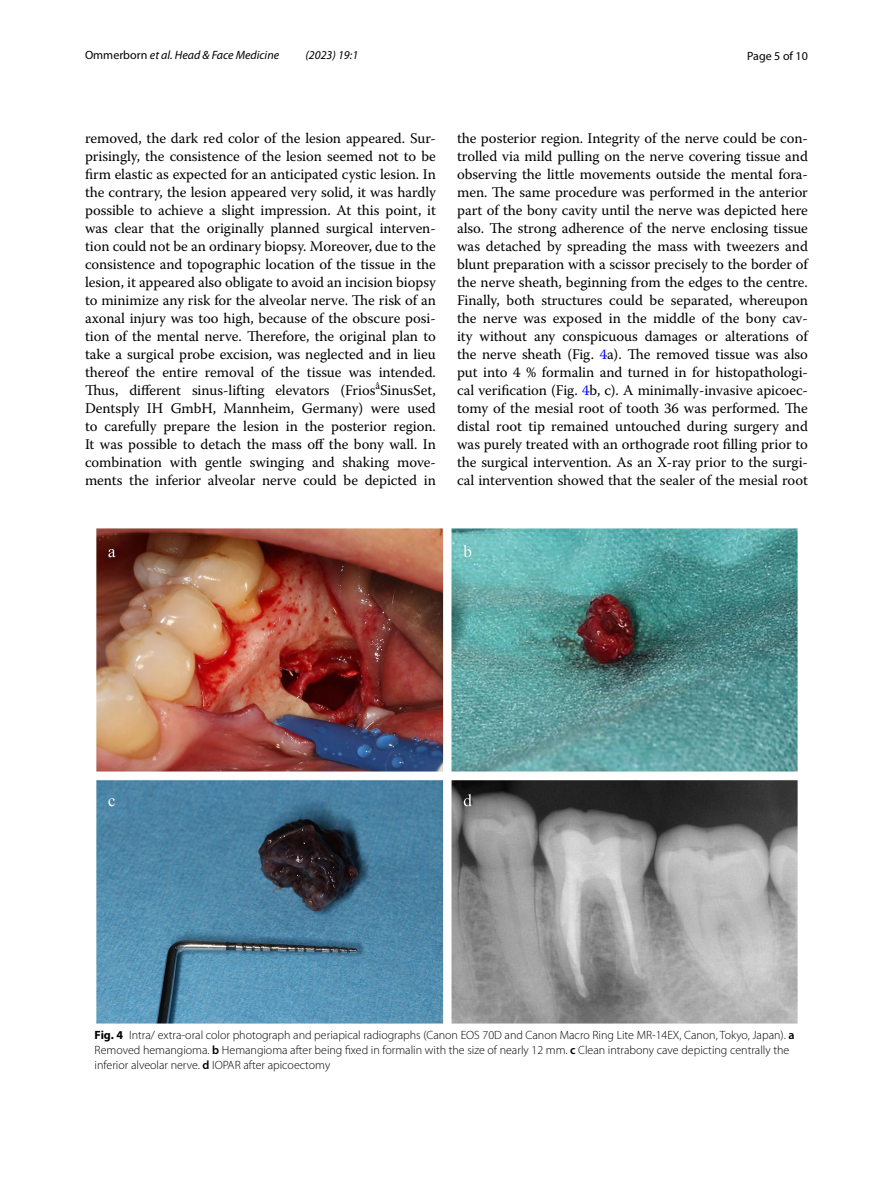
<style>
.page{position:relative;width:893px;height:1187px;background:#fff}
.page>*{position:absolute;margin:0;border:0;box-sizing:border-box;transform-origin:0 0}
.t1{font:14.7px/18px "Warnock Pro";letter-spacing:-.005em;color:#000;text-align:justify}
.t2{font:300 12px/15px "Myriad Pro";color:#000}
.t3{font:italic 12px "Myriad Pro";color:#000}
.t4{font:12px "Myriad Pro";color:#000}
.s1{font-style:normal}
.s2{color:#00f}
.s3{font-weight:700}
.s4{font-weight:600}
</style>
<div class="page">
<img style="left:97px;top:528px;width:700px;height:495px">
<p class="t3" style="left:85px;top:48px;width:196px"><span class="s1">Ommerborn</span> et al. Head &amp; Face Medicine</p>
<p class="t3" style="left:305px;top:48px;width:54px">(2023) 19:1</p>
<p class="t4" style="left:747px;top:48px;width:62px">Page 5 of 10</p>
<p class="t1" style="left:85px;top:128px;width:352px">removed, the dark red color of the lesion appeared. Sur&shy;prisingly, the consistence of the lesion seemed not to be firm elastic as expected for an anticipated cystic lesion. In the contrary, the lesion appeared very solid, it was hardly possible to achieve a slight impression. At this point, it was clear that the originally planned surgical interven&shy;tion could not be an ordinary biopsy. Moreover, due to the consistence and topographic location of the tissue in the lesion, it appeared also obligate to avoid an incision biopsy to minimize any risk for the alveolar nerve. The risk of an axonal injury was too high, because of the obscure posi&shy;tion of the mental nerve. Therefore, the original plan to take a surgical probe excision, was neglected and in lieu thereof the entire removal of the tissue was intended.<br>Thus, different sinus-lifting elevators (Frios<sup>â</sup>SinusSet, Dentsply IH GmbH, Mannheim, Germany) were used to carefully prepare the lesion in the posterior region.<br>It was possible to detach the mass off the bony wall. In combination with gentle swinging and shaking move&shy;ments the inferior alveolar nerve could be depicted in</p>
<p class="t1" style="left:457px;top:128px;width:352px">the posterior region. Integrity of the nerve could be con&shy;trolled via mild pulling on the nerve covering tissue and observing the little movements outside the mental fora&shy;men. The same procedure was performed in the anterior part of the bony cavity until the nerve was depicted here also. The strong adherence of the nerve enclosing tissue was detached by spreading the mass with tweezers and blunt preparation with a scissor precisely to the border of the nerve sheath, beginning from the edges to the centre.<br>Finally, both structures could be separated, whereupon the nerve was exposed in the middle of the bony cav&shy;ity without any conspicuous damages or alterations of the nerve sheath (Fig. <span class="s2">4</span>a). The removed tissue was also put into 4 % formalin and turned in for histopathologi&shy;cal verification (Fig. <span class="s2">4</span>b, c). A minimally-invasive apicoec&shy;tomy of the mesial root of tooth 36 was performed. The distal root tip remained untouched during surgery and was purely treated with an orthograde root filling prior to the surgical intervention. As an X-ray prior to the surgi&shy;cal intervention showed that the sealer of the mesial root</p>
<p class="t2" style="left:95px;top:1027px;width:701px"><span class="s3">Fig. 4</span> Intra/ extra-oral color photograph and periapical radiographs (Canon EOS 70D and Canon Macro Ring Lite MR-14EX, Canon, Tokyo, Japan). <span class="s4">a<br></span>Removed hemangioma. <span class="s4">b</span> Hemangioma after being fixed in formalin with the size of nearly 12 mm. <span class="s4">c</span> Clean intrabony cave depicting centrally the inferior alveolar nerve. <span class="s4">d</span> IOPAR after apicoectomy</p>
</div>
